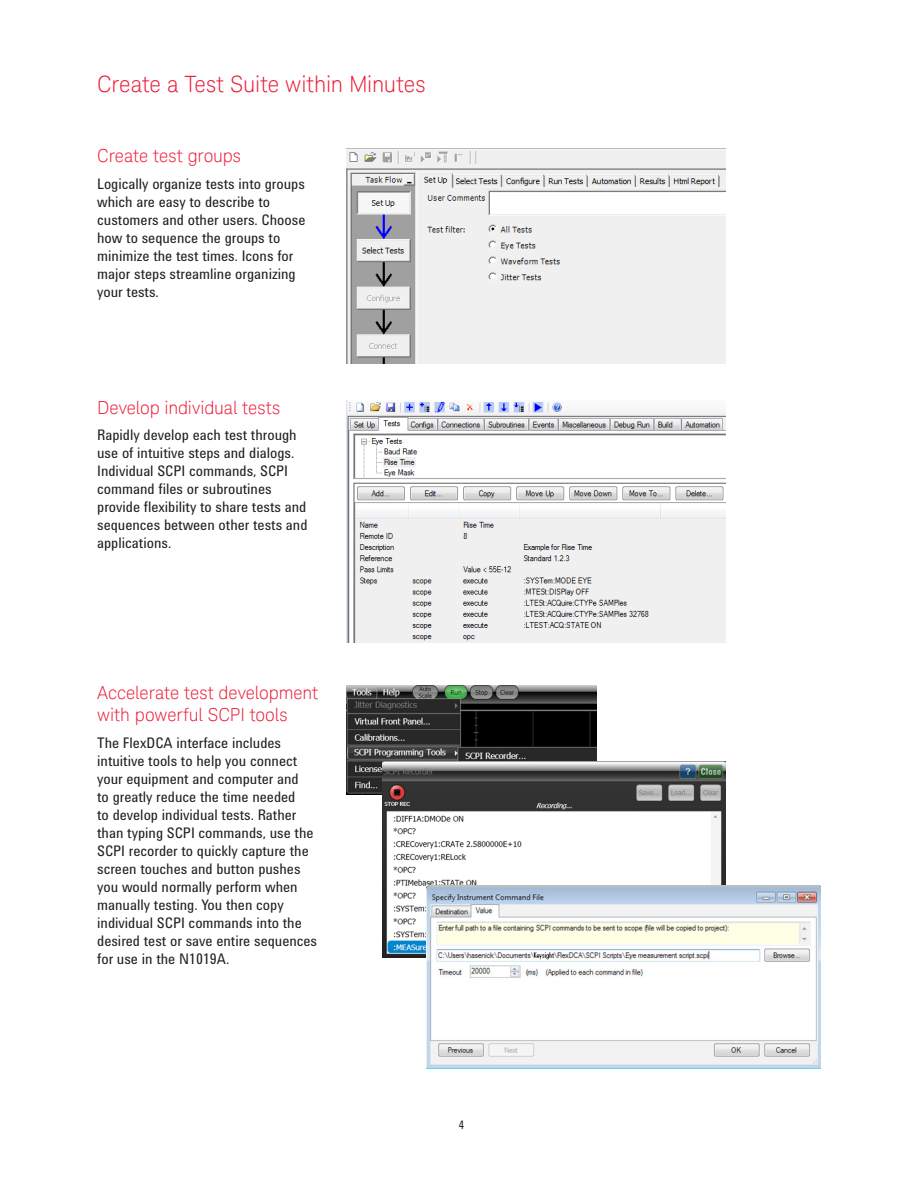
<style>
.page{position:relative;width:918px;height:1188px;background:#fff}
.page>*{position:absolute;margin:0;border:0;box-sizing:border-box;transform-origin:0 0}
.K_Heading_1{font:300 22.5px "Keysight Sans";letter-spacing:-.005em;color:#ed1a36}
.K_Heading_2{font:300 18px/22.5px "Keysight Sans";letter-spacing:-.005em;color:#ed1a36}
.Body_Text{font:15px/18px "Agilent Condensed CFF";color:#231f20}
.t1{font:12px "Agilent Condensed CFF";color:#231f20}
</style>
<div class="page">
<img style="left:347px;top:150px;width:378px;height:213px">
<img style="left:347px;top:401px;width:378px;height:242px">
<img style="left:347px;top:686px;width:249px;height:109px">
<img style="left:383px;top:762px;width:342px;height:195px">
<img style="left:426px;top:885px;width:395px;height:184px">
<p class="K_Heading_1" style="left:97px;top:71px;width:330px">Create a Test Suite within Minutes</p>
<p class="K_Heading_2" style="left:97px;top:144px;width:145px">Create test groups</p>
<p class="Body_Text" style="left:97px;top:174px;width:210px">Logically organize tests into groups which are easy to describe to customers and other users. Choose how to sequence the groups to minimize the test times. Icons for major steps streamline organizing your tests.</p>
<p class="K_Heading_2" style="left:97px;top:396px;width:184px">Develop individual tests</p>
<p class="Body_Text" style="left:97px;top:425px;width:212px">Rapidly develop each test through use of intuitive steps and dialogs.<br>Individual SCPI commands, SCPI command files or subroutines provide flexibility to share tests and sequences between other tests and applications.</p>
<p class="K_Heading_2" style="left:97px;top:681px;width:223px">Accelerate test development with powerful SCPI tools</p>
<p class="Body_Text" style="left:97px;top:733px;width:222px">The FlexDCA interface includes intuitive tools to help you connect your equipment and computer and<br>to greatly reduce the time needed<br>to develop individual tests. Rather than typing SCPI commands, use the SCPI recorder to quickly capture the screen touches and button pushes you would normally perform when manually testing. You then copy individual SCPI commands into the desired test or save entire sequences for use in the N1019A.</p>
<p class="t1" style="left:459px;top:1115px;width:7px">4</p>
</div>
